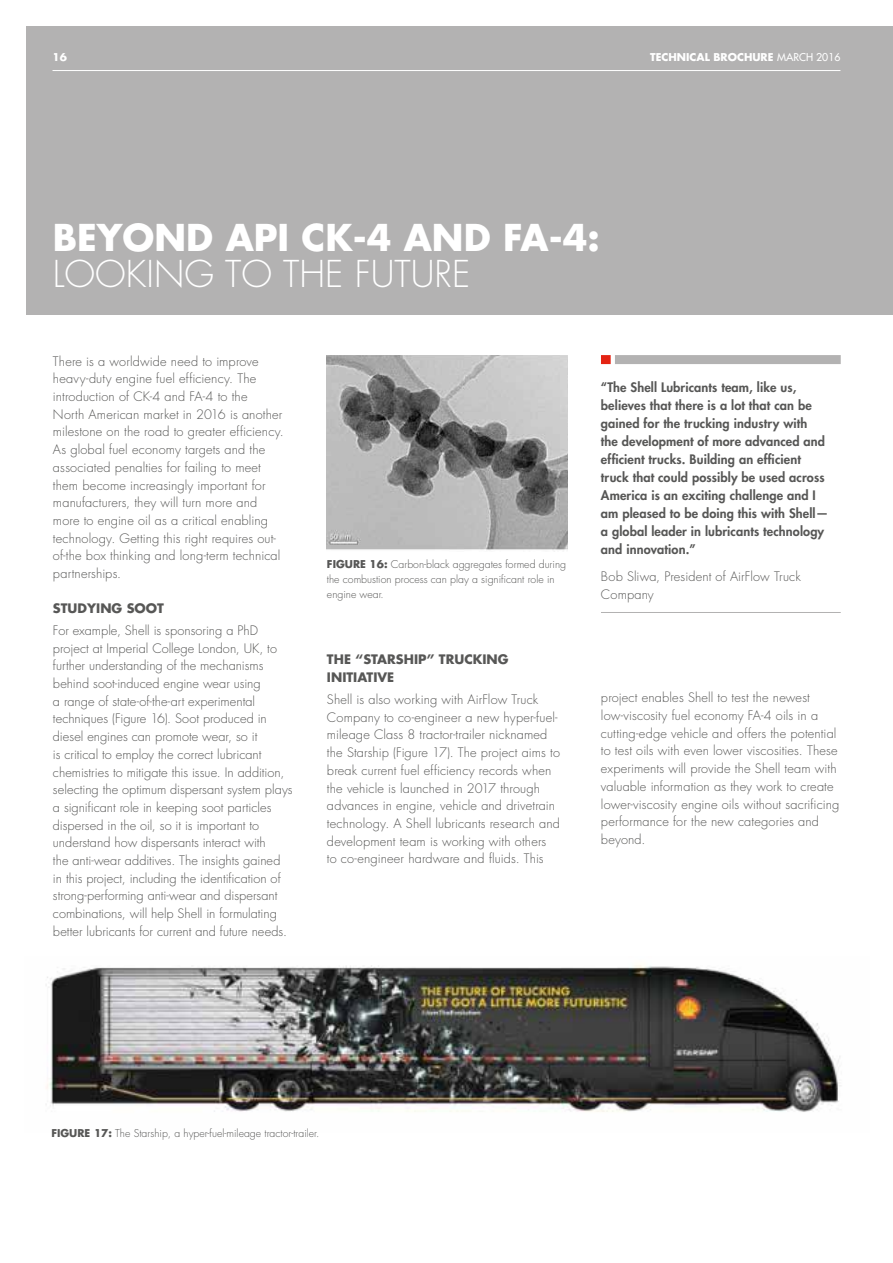
<style>
.page{position:relative;width:893px;height:1263px;background:#fff}
.page>*{position:absolute;margin:0;border:0;box-sizing:border-box;transform-origin:0 0}
.t1{font:700 36px "Futura Std";color:#fff}
.t2{font:300 36px "Futura Std";color:#fff}
.t3{font:300 12.75px/17.7px "Futura Std";letter-spacing:.005em;color:#575756}
.t4{font:800 12.75px/18px "Futura Std";letter-spacing:.01em;color:#575756}
.t5{font:700 12.75px/18px "Futura Std";color:#575756}
.t6{font:300 10.5px/15px "Futura Std";color:#575756}
.t7{font:700 10.5px "Futura Std";color:#fff}
.s1{font-weight:500}
.s2{font-weight:700}
</style>
<div class="page">
<div style="left:26px;top:26px;width:867px;height:289px;background:#b3b2b2"></div>
<hr style="left:53px;top:70px;width:787px;height:1px;background:#fff">
<img style="left:327px;top:355px;width:240px;height:195px">
<img style="left:46px;top:965px;width:795px;height:147px">
<div style="left:615px;top:355px;width:226px;height:9px;background:#b3b2b2"></div>
<div style="left:601px;top:355px;width:10px;height:9px;background:#e42313"></div>
<hr style="left:601px;top:612px;width:240px;height:1px;background:#b3b2b2">
<p class="t7" style="left:53px;top:50px;width:16px">16</p>
<p class="t7" style="left:650px;top:50px;width:192px">TECHNICAL BROCHURE <span class="s1">MARCH 2016</span></p>
<h1 class="t1" style="left:53px;top:214px;width:549px">BEYOND API CK-4 AND FA-4:</h1>
<h1 class="t2" style="left:53px;top:252px;width:419px">LOOKING TO THE FUTURE</h1>
<p class="t3" style="left:53px;top:352px;width:232px">There is a worldwide need to improve heavy-duty engine fuel efficiency. The introduction of CK-4 and FA-4 to the<br>North American market in 2016 is another milestone on the road to greater efficiency.<br>As global fuel economy targets and the associated penalties for failing to meet them become increasingly important for manufacturers, they will turn more and more to engine oil as a critical enabling technology. Getting this right requires out&shy;of-the box thinking and long-term technical partnerships.</p>
<p class="t5" style="left:53px;top:599px;width:113px">STUDYING SOOT</p>
<p class="t3" style="left:53px;top:622px;width:241px">For example, Shell is sponsoring a PhD project at Imperial College London, UK, to further understanding of the mechanisms behind soot-induced engine wear using<br>a range of state-of-the-art experimental techniques (Figure 16). Soot produced in diesel engines can promote wear, so it<br>is critical to employ the correct lubricant chemistries to mitigate this issue. In addition, selecting the optimum dispersant system plays a significant role in keeping soot particles dispersed in the oil, so it is important to understand how dispersants interact with<br>the anti-wear additives. The insights gained<br>in this project, including the identification of strong-performing anti-wear and dispersant combinations, will help Shell in formulating better lubricants for current and future needs.</p>
<p class="t6" style="left:327px;top:557px;width:241px"><span class="s2">FIGURE 16:</span> Carbon-black aggregates formed during the combustion process can play a significant role in engine wear.</p>
<p class="t4" style="left:601px;top:378px;width:229px">“The Shell Lubricants team, like us, believes that there is a lot that can be gained for the trucking industry with<br>the development of more advanced and efficient trucks. Building an efficient truck that could possibly be used across America is an exciting challenge and I am pleased to be doing this with Shell— a global leader in lubricants technology and innovation.”</p>
<p class="t3" style="left:601px;top:567px;width:201px">Bob Sliwa, President of AirFlow Truck<br>Company</p>
<p class="t5" style="left:327px;top:650px;width:183px">THE “STARSHIP” TRUCKING<br>INITIATIVE</p>
<p class="t3" style="left:327px;top:691px;width:234px">Shell is also working with AirFlow Truck Company to co-engineer a new hyper-fuel&shy;mileage Class 8 tractor-trailer nicknamed the Starship (Figure 17). The project aims to break current fuel efficiency records when the vehicle is launched in 2017 through advances in engine, vehicle and drivetrain technology. A Shell lubricants research and development team is working with others<br>to co-engineer hardware and fluids. This</p>
<p class="t3" style="left:601px;top:689px;width:240px">project enables Shell to test the newest low-viscosity fuel economy FA-4 oils in a cutting-edge vehicle and offers the potential to test oils with even lower viscosities. These experiments will provide the Shell team with valuable information as they work to create lower-viscosity engine oils without sacrificing performance for the new categories and beyond.</p>
<p class="t6" style="left:51px;top:1126px;width:269px"><span class="s2">FIGURE 17:</span> The Starship, a hyper-fuel-mileage tractor-trailer.</p>
</div>
